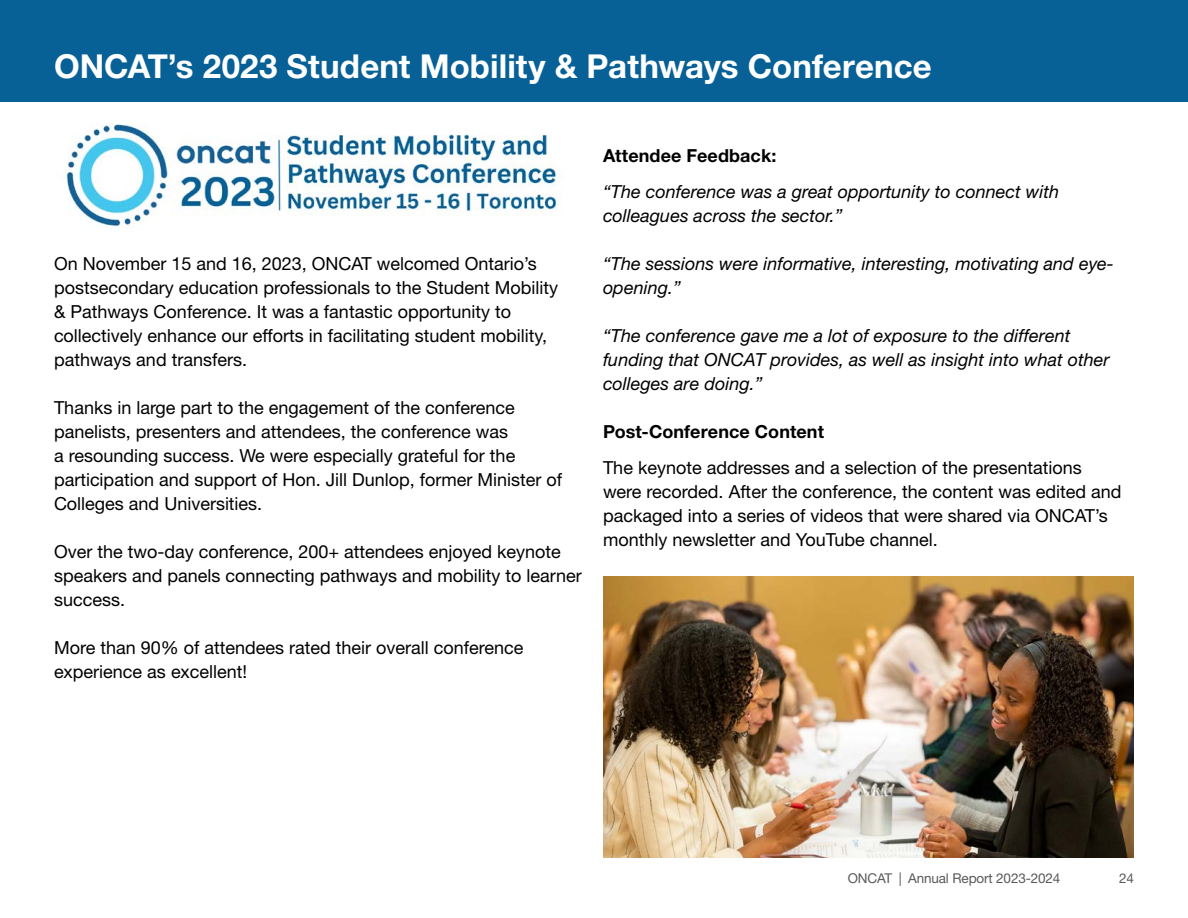
<style>
.page{position:relative;width:1188px;height:918px;background:#fff}
.page>*{position:absolute;margin:0;border:0;box-sizing:border-box;transform-origin:0 0}
.Subhead_1_white{font:700 33px "Helvetica Neue LT Std";letter-spacing:.005em;color:#fff}
.Body{font:18px/24px "Helvetica Neue LT Std";color:#000}
.Body-2{font:italic 18px/24px "Helvetica Neue LT Std";color:#000}
.Subhead_2{font:700 18px "Helvetica Neue LT Std";letter-spacing:.005em;color:#000}
.t1{font:13.5px "Helvetica Neue LT Std";letter-spacing:-.01em;color:#58595b}
</style>
<div class="page">
<div style="left:0;top:0;width:1188px;height:102px;background:#076197"></div>
<img style="left:603px;top:576px;width:531px;height:281px">
<img style="left:64px;top:124px;width:498px;height:104px">
<p class="Subhead_1_white" style="left:54px;top:46px;width:879px">ONCAT’s 2023 Student Mobility &amp; Pathways Conference</p>
<p class="Body" style="left:54px;top:251px;width:506px">On November 15 and 16, 2023, ONCAT welcomed Ontario’s postsecondary education professionals to the Student Mobility &amp; Pathways Conference. It was a fantastic opportunity to collectively enhance our efforts in facilitating student mobility, pathways and transfers.</p>
<p class="Body" style="left:54px;top:395px;width:510px">Thanks in large part to the engagement of the conference panelists, presenters and attendees, the conference was<br>a resounding success. We were especially grateful for the participation and support of Hon. Jill Dunlop, former Minister of Colleges and Universities.</p>
<p class="Body" style="left:54px;top:539px;width:529px">Over the two-day conference, 200+ attendees enjoyed keynote speakers and panels connecting pathways and mobility to learner success.</p>
<p class="Body" style="left:54px;top:635px;width:471px">More than 90% of attendees rated their overall conference experience as excellent!</p>
<p class="Subhead_2" style="left:603px;top:144px;width:175px">Attendee Feedback:</p>
<p class="Body-2" style="left:603px;top:179px;width:458px">“The conference was a great opportunity to connect with colleagues across the sector.”</p>
<p class="Body-2" style="left:603px;top:251px;width:512px">“The sessions were informative, interesting, motivating and eye&shy;opening.”</p>
<p class="Body-2" style="left:603px;top:323px;width:508px">“The conference gave me a lot of exposure to the different funding that ONCAT provides, as well as insight into what other colleges are doing.”</p>
<p class="Subhead_2" style="left:603px;top:420px;width:223px">Post-Conference Content</p>
<p class="Body" style="left:603px;top:455px;width:520px">The keynote addresses and a selection of the presentations were recorded. After the conference, the content was edited and packaged into a series of videos that were shared via ONCAT’s monthly newsletter and YouTube channel.</p>
<p class="t1" style="left:848px;top:870px;width:214px">ONCAT | Annual Report 2023-2024</p>
<p class="t1" style="left:1119px;top:870px;width:16px">24</p>
</div>
